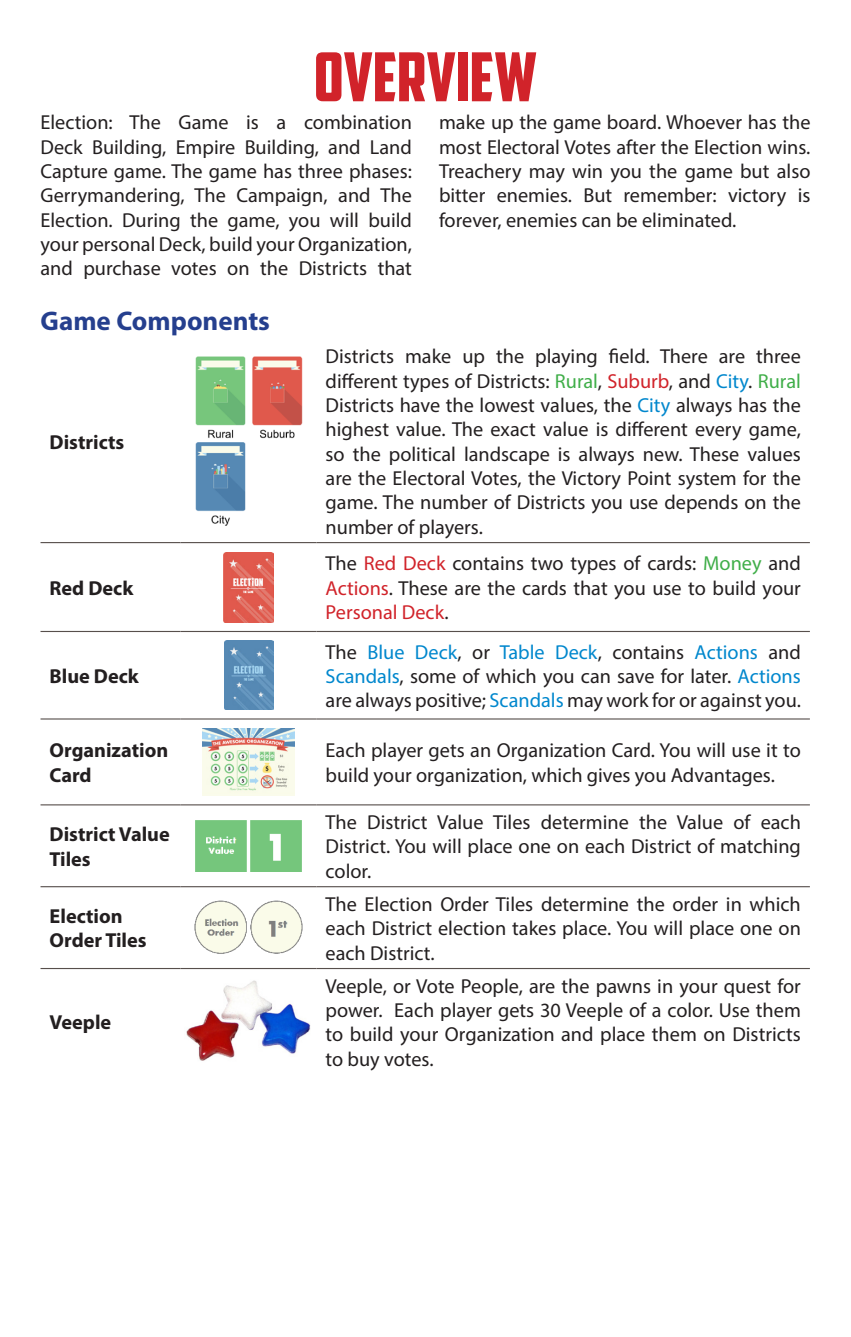
<style>
.page{position:relative;width:851px;height:1337px;background:#fff}
.page>*{position:absolute;margin:0;border:0;box-sizing:border-box;transform-origin:0 0}
.Title_-_Section{font:67.5px "American Captain";color:#d1232a}
.Title2{font:700 27px "Myriad Pro";color:#253f8e}
.t1{font:20.25px/24.3px "Myriad Pro";color:#231f20;text-align:justify}
.Title4{font:700 20.25px/24.3px "Myriad Pro";color:#231f20}
.s1{color:#40ae49}
.s2{color:#d1232a}
.s3{color:#0087cd}
</style>
<div class="page">
<hr style="left:40px;top:542px;width:140px;height:1px;background:#574f4c">
<hr style="left:180px;top:542px;width:136px;height:1px;background:#574f4c">
<hr style="left:316px;top:542px;width:493px;height:1px;background:#574f4c">
<hr style="left:40px;top:631px;width:140px;height:1px;background:#574f4c">
<hr style="left:180px;top:631px;width:136px;height:1px;background:#574f4c">
<hr style="left:316px;top:631px;width:493px;height:1px;background:#574f4c">
<hr style="left:40px;top:718px;width:140px;height:1px;background:#574f4c">
<hr style="left:180px;top:718px;width:136px;height:1px;background:#574f4c">
<hr style="left:316px;top:718px;width:493px;height:1px;background:#574f4c">
<hr style="left:40px;top:804px;width:140px;height:1px;background:#574f4c">
<hr style="left:180px;top:804px;width:136px;height:1px;background:#574f4c">
<hr style="left:316px;top:804px;width:493px;height:1px;background:#574f4c">
<hr style="left:40px;top:886px;width:140px;height:1px;background:#574f4c">
<hr style="left:180px;top:886px;width:136px;height:1px;background:#574f4c">
<hr style="left:316px;top:886px;width:493px;height:1px;background:#574f4c">
<hr style="left:40px;top:968px;width:140px;height:1px;background:#574f4c">
<hr style="left:180px;top:968px;width:136px;height:1px;background:#574f4c">
<hr style="left:316px;top:968px;width:493px;height:1px;background:#574f4c">
<img style="left:195px;top:356px;width:108px;height:170px">
<img style="left:223px;top:552px;width:50px;height:70px">
<img style="left:224px;top:641px;width:49px;height:68px">
<img style="left:202px;top:728px;width:93px;height:68px">
<img style="left:195px;top:820px;width:107px;height:51px">
<img style="left:194px;top:900px;width:109px;height:54px">
<img style="left:186px;top:980px;width:125px;height:81px">
<p class="Title_-_Section" style="left:314px;top:36px;width:224px">OVERVIEW</p>
<p class="t1" style="left:40px;top:110px;width:373px">Election: The Game is a combination Deck Building, Empire Building, and Land Capture game. The game has three phases:<br>Gerrymandering, The Campaign, and The Election. During the game, you will build your personal Deck, build your Organization, and purchase votes on the Districts that</p>
<p class="t1" style="left:439px;top:110px;width:373px">make up the game board. Whoever has the most Electoral Votes after the Election wins.<br>Treachery may win you the game but also bitter enemies. But remember: victory is forever, enemies can be eliminated.</p>
<p class="Title2" style="left:40px;top:303px;width:231px">Game Components</p>
<p class="Title4" style="left:50px;top:429px;width:76px">Districts</p>
<p class="Title4" style="left:50px;top:575px;width:85px">Red Deck</p>
<p class="Title4" style="left:50px;top:663px;width:91px">Blue Deck</p>
<p class="t1" style="left:325px;top:344px;width:477px">Districts make up the playing field. There are three different types of Districts: <span class="s1">Rural</span>, <span class="s2">Suburb</span>, and <span class="s3">City</span>. <span class="s1">Rural </span>Districts have the lowest values, the <span class="s3">City</span> always has the highest value. The exact value is different every game, so the political landscape is always new. These values are the Electoral Votes, the Victory Point system for the game. The number of Districts you use depends on the number of players.</p>
<p class="t1" style="left:325px;top:551px;width:477px">The <span class="s2">Red Deck</span> contains two types of cards: <span class="s1">Money</span> and <span class="s2">Actions</span>. These are the cards that you use to build your <span class="s2">Personal Deck</span>.</p>
<p class="t1" style="left:325px;top:639px;width:477px">The <span class="s3">Blue Deck</span>, or <span class="s3">Table Deck</span>, contains <span class="s3">Actions</span> and <span class="s3">Scandals</span>, some of which you can save for later. <span class="s3">Actions </span>are always positive; <span class="s3">Scandals</span> may work for or against you.</p>
<p class="Title4" style="left:49px;top:737px;width:120px">Organization<br>Card</p>
<p class="t1" style="left:325px;top:738px;width:477px">Each player gets an Organization Card. You will use it to build your organization, which gives you Advantages.</p>
<p class="Title4" style="left:49px;top:821px;width:122px">District Value<br>Tiles</p>
<p class="Title4" style="left:49px;top:903px;width:99px">Election<br>Order Tiles</p>
<p class="Title4" style="left:49px;top:1009px;width:63px">Veeple</p>
<p class="t1" style="left:325px;top:810px;width:477px">The District Value Tiles determine the Value of each District. You will place one on each District of matching color.</p>
<p class="t1" style="left:325px;top:891px;width:477px">The Election Order Tiles determine the order in which each District election takes place. You will place one on each District.</p>
<p class="t1" style="left:325px;top:973px;width:477px">Veeple, or Vote People, are the pawns in your quest for power. Each player gets 30 Veeple of a color. Use them to build your Organization and place them on Districts to buy votes.</p>
</div>
